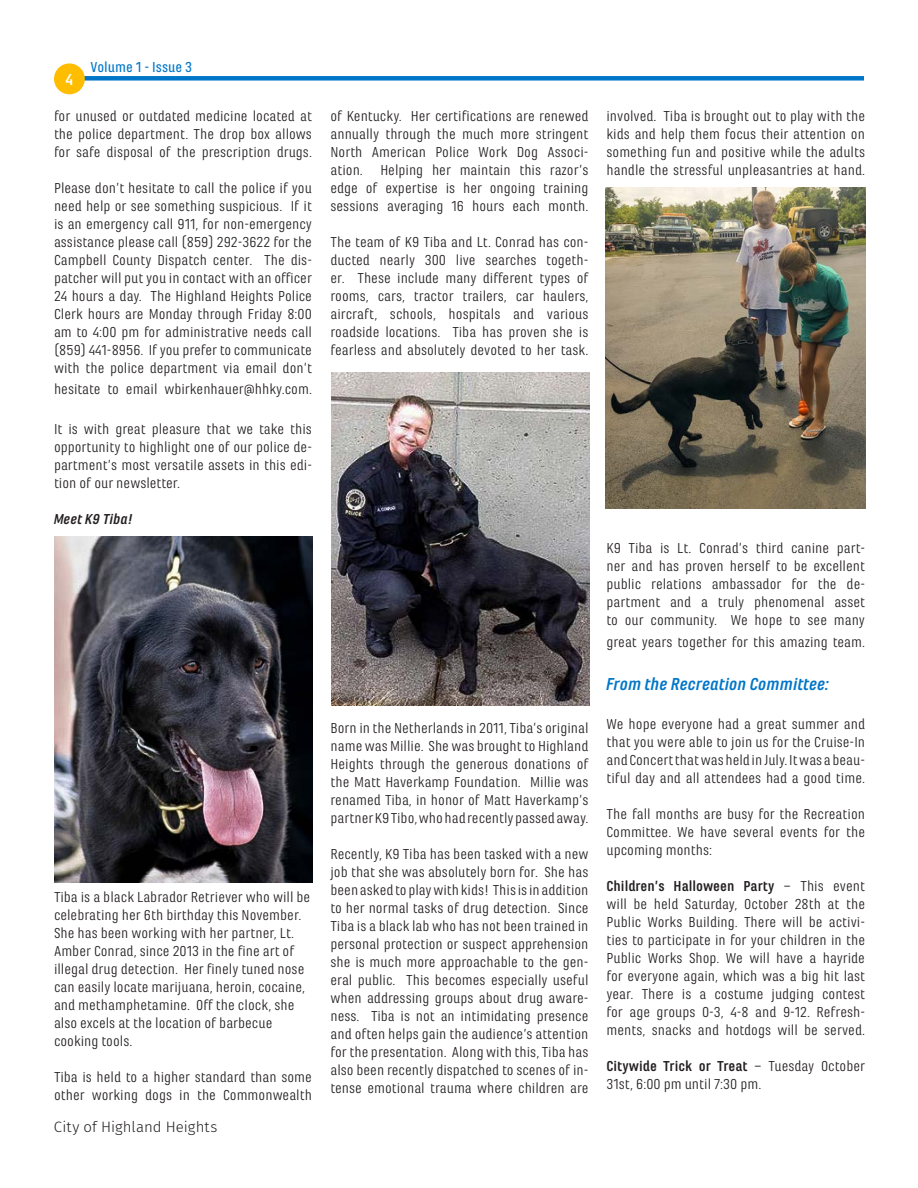
<style>
.page{position:relative;width:918px;height:1188px;background:#fff}
.page>*{position:absolute;margin:0;border:0;box-sizing:border-box;transform-origin:0 0}
.t1{font:italic 700 18px "Marianina Wd FY";color:#0076c8}
.t2{font:300 16.5px "Lato";color:#fff}
.t3{font:700 16.5px "Marianina Wd FY";color:#fff}
.t4{font:15px/18px "Marianina Wd FY";color:#231f20;text-align:justify}
.t5{font:300 15px "Fira Sans";letter-spacing:.005em;color:#231f20}
.t6{font:500 15px "Marianina Wd FY";color:#0076c8}
.t7{font:italic 700 15px "Marianina Wd FY";color:#231f20}
.s1{font-weight:700}
</style>
<div class="page">
<div style="left:79px;top:76px;width:785px;height:5px;background:#0076c8"></div>
<div style="left:54px;top:63px;width:31px;height:31px;background:#ffbd00;border-radius:50%"></div>
<img style="left:54px;top:536px;width:258px;height:347px">
<img style="left:332px;top:373px;width:257px;height:333px">
<img style="left:606px;top:187px;width:259px;height:321px">
<p class="t2" style="left:63px;top:59px;width:11px">4</p>
<p class="t3" style="left:66px;top:70px;width:9px">4</p>
<p class="t6" style="left:91px;top:59px;width:103px">Volume 1 - Issue 3</p>
<p class="t4" style="left:54px;top:107px;width:260px">for unused or outdated medicine located at the police department. The drop box allows for safe disposal of the prescription drugs.</p>
<p class="t4" style="left:54px;top:179px;width:260px">Please don’t hesitate to call the police if you need help or see something suspicious. If it is an emergency call 911, for non-emergency assistance please call (859) 292-3622 for the Campbell County Dispatch center. The dis&shy;patcher will put you in contact with an officer 24 hours a day. The Highland Heights Police Clerk hours are Monday through Friday 8:00 am to 4:00 pm for administrative needs call (859) 441-8956. If you prefer to communicate with the police department via email don’t</p>
<p class="t4" style="left:54px;top:380px;width:260px">hesitate to email wbirkenhauer@hhky.com.</p>
<p class="t4" style="left:54px;top:420px;width:260px">It is with great pleasure that we take this opportunity to highlight one of our police de&shy;partment’s most versatile assets in this edi&shy;tion of our newsletter.</p>
<p class="t7" style="left:54px;top:511px;width:80px">Meet K9 Tiba!</p>
<p class="t4" style="left:54px;top:888px;width:258px;text-align:left">Tiba is a black Labrador Retriever who will be celebrating her 6th birthday this November.<br>She has been working with her partner, Lt.<br>Amber Conrad, since 2013 in the fine art of illegal drug detection. Her finely tuned nose can easily locate marijuana, heroin, cocaine, and methamphetamine. Off the clock, she also excels at the location of barbecue cooking tools.</p>
<p class="t4" style="left:54px;top:1068px;width:260px">Tiba is held to a higher standard than some other working dogs in the Commonwealth</p>
<p class="t5" style="left:54px;top:1117px;width:165px">City of Highland Heights</p>
<p class="t4" style="left:331px;top:107px;width:260px">of Kentucky. Her certifications are renewed annually through the much more stringent North American Police Work Dog Associ&shy;ation. Helping her maintain this razor’s edge of expertise is her ongoing training sessions averaging 16 hours each month.</p>
<p class="t4" style="left:331px;top:233px;width:260px">The team of K9 Tiba and Lt. Conrad has con&shy;ducted nearly 300 live searches togeth&shy;er. These include many different types of rooms, cars, tractor trailers, car haulers, aircraft, schools, hospitals and various roadside locations. Tiba has proven she is fearless and absolutely devoted to her task.</p>
<p class="t4" style="left:607px;top:107px;width:260px">involved. Tiba is brought out to play with the kids and help them focus their attention on something fun and positive while the adults handle the stressful unpleasantries at hand.</p>
<p class="t4" style="left:331px;top:719px;width:260px">Born in the Netherlands in 2011, Tiba’s original name was Millie. She was brought to Highland Heights through the generous donations of the Matt Haverkamp Foundation. Millie was renamed Tiba, in honor of Matt Haverkamp’s partner K9 Tibo, who had recently passed away.</p>
<p class="t4" style="left:331px;top:845px;width:260px">Recently, K9 Tiba has been tasked with a new job that she was absolutely born for. She has been asked to play with kids! This is in addition to her normal tasks of drug detection. Since Tiba is a black lab who has not been trained in personal protection or suspect apprehension she is much more approachable to the gen&shy;eral public. This becomes especially useful when addressing groups about drug aware&shy;ness. Tiba is not an intimidating presence and often helps gain the audience’s attention for the presentation. Along with this, Tiba has also been recently dispatched to scenes of in&shy;tense emotional trauma where children are</p>
<p class="t4" style="left:607px;top:539px;width:260px">K9 Tiba is Lt. Conrad’s third canine part&shy;ner and has proven herself to be excellent public relations ambassador for the de&shy;partment and a truly phenomenal asset to our community. We hope to see many</p>
<p class="t4" style="left:607px;top:633px;width:260px">great years together for this amazing team.</p>
<p class="t1" style="left:607px;top:674px;width:224px">From the Recreation Committee:</p>
<p class="t4" style="left:607px;top:715px;width:260px">We hope everyone had a great summer and that you were able to join us for the Cruise-In and Concert that was held in July. It was a beau&shy;tiful day and all attendees had a good time.</p>
<p class="t4" style="left:607px;top:805px;width:260px">The fall months are busy for the Recreation Committee. We have several events for the upcoming months:</p>
<p class="t4" style="left:607px;top:877px;width:260px"><span class="s1">Children’s Halloween Party</span> – This event will be held Saturday, October 28th at the Public Works Building. There will be activi&shy;ties to participate in for your children in the Public Works Shop. We will have a hayride for everyone again, which was a big hit last year. There is a costume judging contest for age groups 0-3, 4-8 and 9-12. Refresh&shy;ments, snacks and hotdogs will be served.</p>
<p class="t4" style="left:607px;top:1057px;width:260px"><span class="s1">Citywide Trick or Treat</span> – Tuesday October<br>31st, 6:00 pm until 7:30 pm.</p>
</div>
